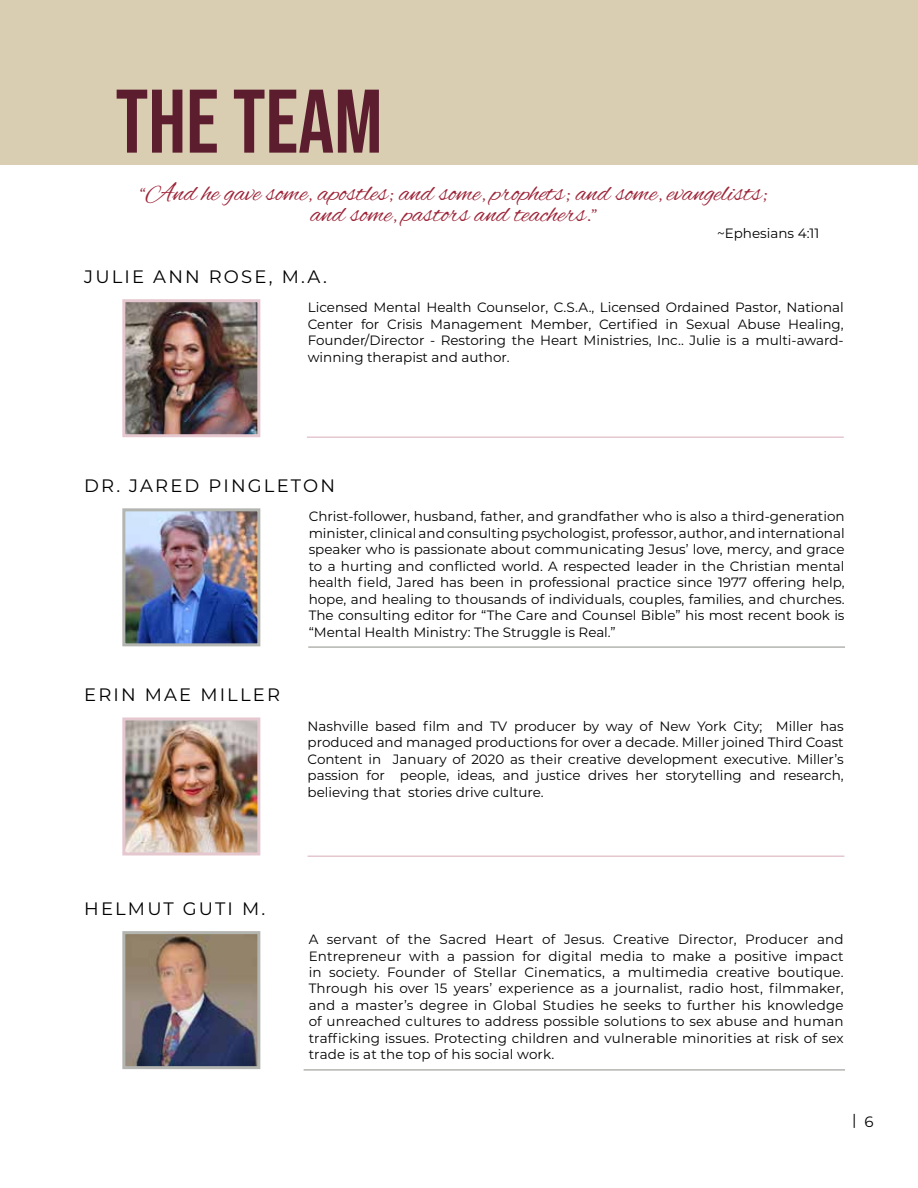
<style>
.page{position:relative;width:918px;height:1188px;background:#fff}
.page>*{position:absolute;margin:0;border:0;box-sizing:border-box;transform-origin:0 0}
.t1{font:700 90px "Bebas Neue Pro";color:#5c1d2e}
.t2{font:27px/21px "Alex Brush";color:#9d2438;text-align:center}
.t3{font:18px "Montserrat";letter-spacing:.12em;color:#000}
.t4{font:15px "Montserrat";color:#000}
.t5{font:13.5px/16.5px "Montserrat";color:#000;text-align:justify}
</style>
<div class="page">
<div style="left:0;top:0;width:918px;height:164px;background:#d9ceb2"></div>
<hr style="left:307px;top:436px;width:537px;height:2px;background:#e5c7cf">
<img style="left:126px;top:303px;width:130px;height:130px">
<div style="left:122px;top:299px;width:138px;height:138px;border:3px solid #e5c7cf"></div>
<hr style="left:308px;top:646px;width:537px;height:2px;background:#b3b5b0">
<hr style="left:304px;top:1069px;width:541px;height:2px;background:#b3b5b0">
<hr style="left:308px;top:855px;width:536px;height:2px;background:#e5c7cf">
<img style="left:126px;top:512px;width:130px;height:130px">
<div style="left:122px;top:508px;width:138px;height:138px;border:3px solid #b3b5b0"></div>
<img style="left:126px;top:935px;width:130px;height:130px">
<div style="left:122px;top:931px;width:138px;height:138px;border:3px solid #b3b5b0"></div>
<img style="left:126px;top:721px;width:130px;height:130px">
<div style="left:122px;top:717px;width:138px;height:138px;border:3px solid #e5c7cf"></div>
<h1 class="t1" style="left:116px;top:70px;width:269px">THE TEAM</h1>
<h2 class="t2" style="left:140px;top:184px;width:629px">“And he gave some, apostles; and some, prophets; and some, evangelists; and some, pastors and teachers.”</h2>
<p class="t5" style="left:717px;top:224px;width:104px">~Ephesians 4:11</p>
<h3 class="t3" style="left:84px;top:264px;width:244px">JULIE ANN ROSE, M.A.</h3>
<p class="t5" style="left:308px;top:299px;width:537px">Licensed Mental Health Counselor, C.S.A., Licensed Ordained Pastor, National Center for Crisis Management Member, Certified in Sexual Abuse Healing, Founder/Director - Restoring the Heart Ministries, Inc.. Julie is a multi-award&shy;winning therapist and author.</p>
<h3 class="t3" style="left:84px;top:473px;width:252px">DR. JARED PINGLETON</h3>
<h3 class="t3" style="left:84px;top:683px;width:197px">ERIN MAE MILLER</h3>
<p class="t5" style="left:309px;top:508px;width:537px">Christ-follower, husband, father, and grandfather who is also a third-generation minister, clinical and consulting psychologist, professor, author, and international speaker who is passionate about communicating Jesus’ love, mercy, and grace to a hurting and conflicted world. A respected leader in the Christian mental health field, Jared has been in professional practice since 1977 offering help, hope, and healing to thousands of individuals, couples, families, and churches.<br>The consulting editor for “The Care and Counsel Bible” his most recent book is “Mental Health Ministry: The Struggle is Real.”</p>
<p class="t5" style="left:308px;top:717px;width:538px">Nashville based film and TV producer by way of New York City; Miller has produced and managed productions for over a decade. Miller joined Third Coast Content in January of 2020 as their creative development executive. Miller’s passion for people, ideas, and justice drives her storytelling and research, believing that stories drive culture.</p>
<h3 class="t3" style="left:84px;top:896px;width:183px">HELMUT GUTI M.</h3>
<p class="t5" style="left:309px;top:930px;width:537px">A servant of the Sacred Heart of Jesus. Creative Director, Producer and Entrepreneur with a passion for digital media to make a positive impact in society. Founder of Stellar Cinematics, a multimedia creative boutique.<br>Through his over 15 years’ experience as a journalist, radio host, filmmaker, and a master’s degree in Global Studies he seeks to further his knowledge of unreached cultures to address possible solutions to sex abuse and human trafficking issues. Protecting children and vulnerable minorities at risk of sex trade is at the top of his social work.</p>
<p class="t4" style="left:852px;top:1110px;width:23px">| 6</p>
</div>
